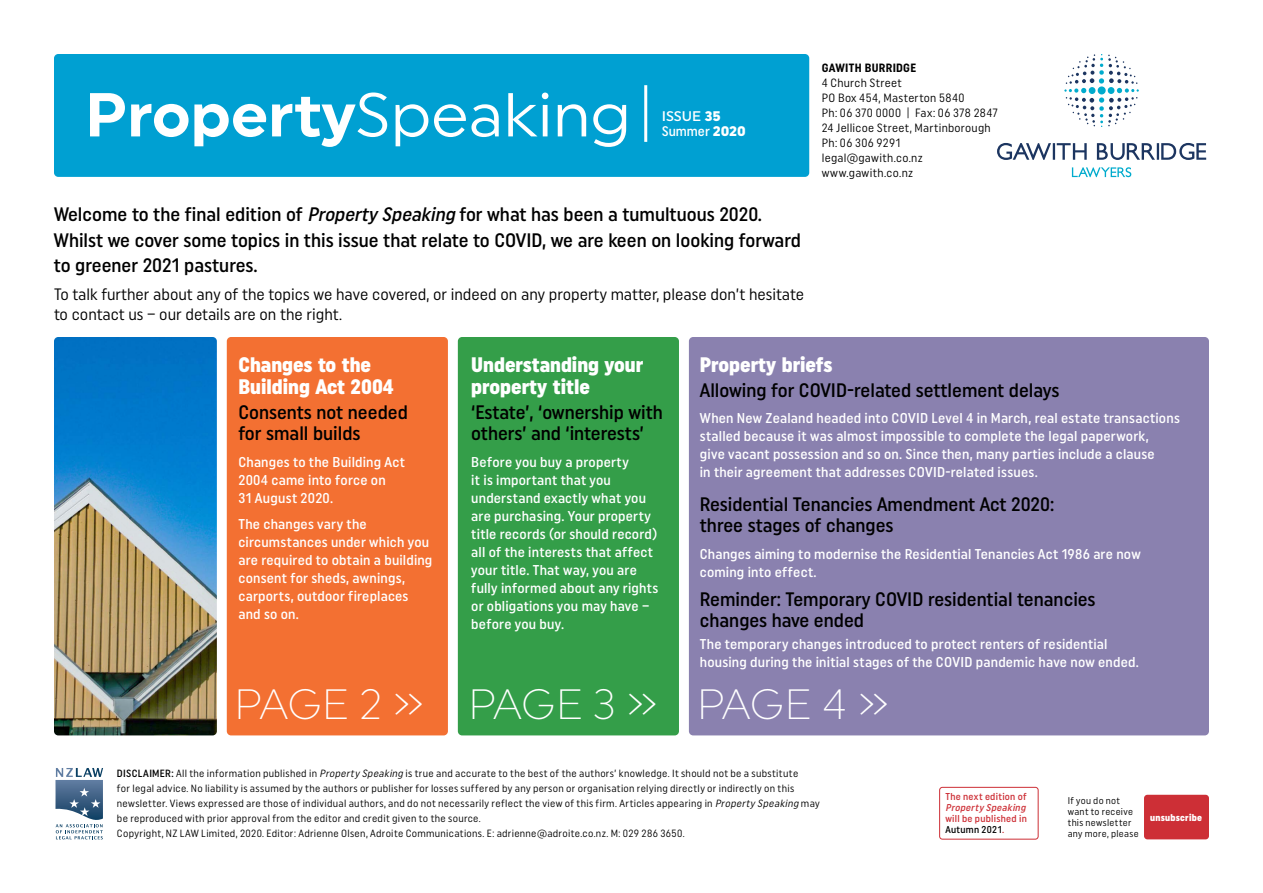
<style>
.page{position:relative;width:1263px;height:893px;background:#fff}
.page>*{position:absolute;margin:0;border:0;box-sizing:border-box;transform-origin:0 0}
.t1{font:700 61.8px "Uniform";color:#fff}
.t2{font:300 42.3px "Uniform";letter-spacing:-.02em;color:#fff}
.t3{font:900 21px/22.5px "Uniform Condensed";color:#fff}
.t4{font:500 19.5px/21px "Uniform Condensed";color:#000}
.t5{font:16.5px/19.5px "Uniform Condensed";color:#000}
.t6{font:500 14.25px/18px "Uniform Condensed";letter-spacing:.015em;color:#fff}
.t7{font:500 13.95px "Uniform Condensed";color:#fff}
.t8{font:500 13.95px "Uniform";color:#fff}
.t9{font:12px/15px "Uniform Condensed";letter-spacing:.025em;color:#000}
.t10{font:700 12px "Uniform Condensed";letter-spacing:.02em;color:#000}
.t11{font:10.5px/15px "Uniform Condensed";letter-spacing:.025em;color:#000}
.t12{font:500 10.05px/10.9px "Uniform Condensed";letter-spacing:.025em;color:#cd2f36}
.t13{font:italic 500 10.05px "Uniform Condensed";color:#cd2f36}
.t14{font:9.75px/11.1px "Uniform Condensed";letter-spacing:.03em;color:#000}
.t15{font:900 9.75px "Uniform Condensed";letter-spacing:.025em;color:#fff}
.s1{font-weight:400}
.s2{font-weight:900}
.s3{font-family:"Uniform";font-weight:900}
.s4{font-style:italic}
.s5{font-weight:500}
.s6{color:#000}
</style>
<div class="page">
<div style="left:689px;top:337px;width:520px;height:398px;background:#8a81af;border-radius:4px"></div>
<div style="left:458px;top:337px;width:221px;height:398px;background:#349e49;border-radius:4px"></div>
<div style="left:1144px;top:795px;width:65px;height:44px;background:#cd2f36;border-radius:3px"></div>
<svg style="left:55px;top:768px;width:48px;height:71px"></svg>
<div style="left:939px;top:787px;width:99px;height:52px;border:1px solid #cd2f36;border-radius:3px"></div>
<div style="left:54px;top:54px;width:755px;height:123px;background:#00a0d2;border-radius:4px"></div>
<img style="left:54px;top:337px;width:163px;height:398px">
<hr style="left:644px;top:85px;width:3px;height:57px;background:#fff">
<div style="left:227px;top:337px;width:221px;height:398px;background:#f37032;border-radius:4px"></div>
<svg style="left:997px;top:143px;width:209px;height:17px"></svg>
<svg style="left:1072px;top:167px;width:59px;height:10px"></svg>
<svg style="left:1064px;top:54px;width:75px;height:73px"></svg>
<h1 class="t1" style="left:85px;top:78px;width:547px">Property<span class="s1">Speaking</span></h1>
<p class="t8" style="left:662px;top:108px;width:61px">ISSUE <span class="s2">35</span></p>
<p class="t7" style="left:662px;top:123px;width:86px">Summer <span class="s3">2020</span></p>
<p class="t10" style="left:822px;top:60px;width:96px">GAWITH BURRIDGE</p>
<p class="t9" style="left:822px;top:75px;width:178px">4 Church Street<br>PO Box 454, Masterton 5840<br>Ph: 06 370 0000 | Fax: 06 378 2847<br>24 Jellicoe Street, Martinborough<br>Ph: 06 306 9291 legal@gawith.co.nz www.gawith.co.nz</p>
<h3 class="t4" style="left:54px;top:201px;width:748px;line-height:25.5px">Welcome to the final edition of <span class="s4">Property Speaking</span> for what has been a tumultuous 2020.<br>Whilst we cover some topics in this issue that relate to COVID, we are keen on looking forward to greener 2021 pastures.</h3>
<p class="t5" style="left:54px;top:284px;width:751px">To talk further about any of the topics we have covered, or indeed on any property matter, please don’t hesitate to contact us – our details are on the right.</p>
<h3 class="t3" style="left:471px;top:353px;width:173px">Understanding your property title</h3>
<h3 class="t4" style="left:471px;top:402px;width:193px">‘Estate’, ‘ownership with others’ and ‘interests’</h3>
<p class="t6" style="left:471px;top:453px;width:188px">Before you buy a property<br>it is important that you understand exactly what you are purchasing. Your property title records (or should record) all of the interests that affect your title. That way, you are fully informed about any rights or obligations you may have – before you buy.</p>
<h3 class="t3" style="left:700px;top:353px;width:134px">Property briefs</h3>
<h3 class="t4" style="left:700px;top:379px;width:361px">Allowing for COVID-related settlement delays</h3>
<p class="t6" style="left:700px;top:409px;width:482px">When New Zealand headed into COVID Level 4 in March, real estate transactions stalled because it was almost impossible to complete the legal paperwork,<br>give vacant possession and so on. Since then, many parties include a clause<br>in their agreement that addresses COVID-related issues.</p>
<h3 class="t4" style="left:700px;top:493px;width:356px">Residential Tenancies Amendment Act 2020: three stages of changes</h3>
<p class="t6" style="left:700px;top:544px;width:442px">Changes aiming to modernise the Residential Tenancies Act 1986 are now coming into effect.</p>
<h3 class="t4" style="left:700px;top:588px;width:397px">Reminder: Temporary COVID residential tenancies changes have ended</h3>
<p class="t6" style="left:700px;top:635px;width:440px">The temporary changes introduced to protect renters of residential housing during the initial stages of the COVID pandemic have now ended.</p>
<h3 class="t3" style="left:238px;top:353px;width:157px">Changes to the<br>Building Act 2004</h3>
<h3 class="t4" style="left:238px;top:402px;width:171px">Consents not needed for small builds</h3>
<p class="t6" style="left:238px;top:453px;width:168px">Changes to the Building Act<br>2004 came into force on<br>31 August 2020.</p>
<p class="t6" style="left:238px;top:515px;width:195px">The changes vary the circumstances under which you are required to obtain a building consent for sheds, awnings, carports, outdoor fireplaces and so on.</p>
<h2 class="t2" style="left:234px;top:679px;width:191px">PAGE 2 »</h2>
<h2 class="t2" style="left:468px;top:679px;width:422px">PAGE 3 » PAGE 4 »</h2>
<p class="t11" style="left:117px;top:766px;width:704px"><span class="s5">DISCLAIMER:</span> All the information published in <span class="s4">Property Speaking</span>is true and accurate to the best of the authors’ knowledge. It should not be a substitute<br>for legal advice. No liability is assumed by the authors or publisher for losses suffered by any person or organisation relying directly or indirectly on this newsletter. Views expressed are those of individual authors, and do not necessarily reflect the view of this firm. Articles appearing in <span class="s4">Property Speaking</span> may be reproduced with prior approval from the editor and credit given to the source.<br>Copyright, NZ LAW Limited, 2020. Editor: Adrienne Olsen, Adroite Communications. E: adrienne@adroite.co.nz. M: 029 286 3650.</p>
<p class="t12" style="left:945px;top:790px;width:83px">The next edition of</p>
<p class="t13" style="left:945px;top:801px;width:84px">Property Speaking</p>
<p class="t12" style="left:945px;top:812px;width:83px">will be published in<br><span class="s6">Autumn 2021</span>.</p>
<p class="t15" style="left:1150px;top:811px;width:53px">unsubscribe</p>
<p class="t14" style="left:1068px;top:795px;width:72px">If you do not want to receive this newsletter any more, please</p>
</div>
